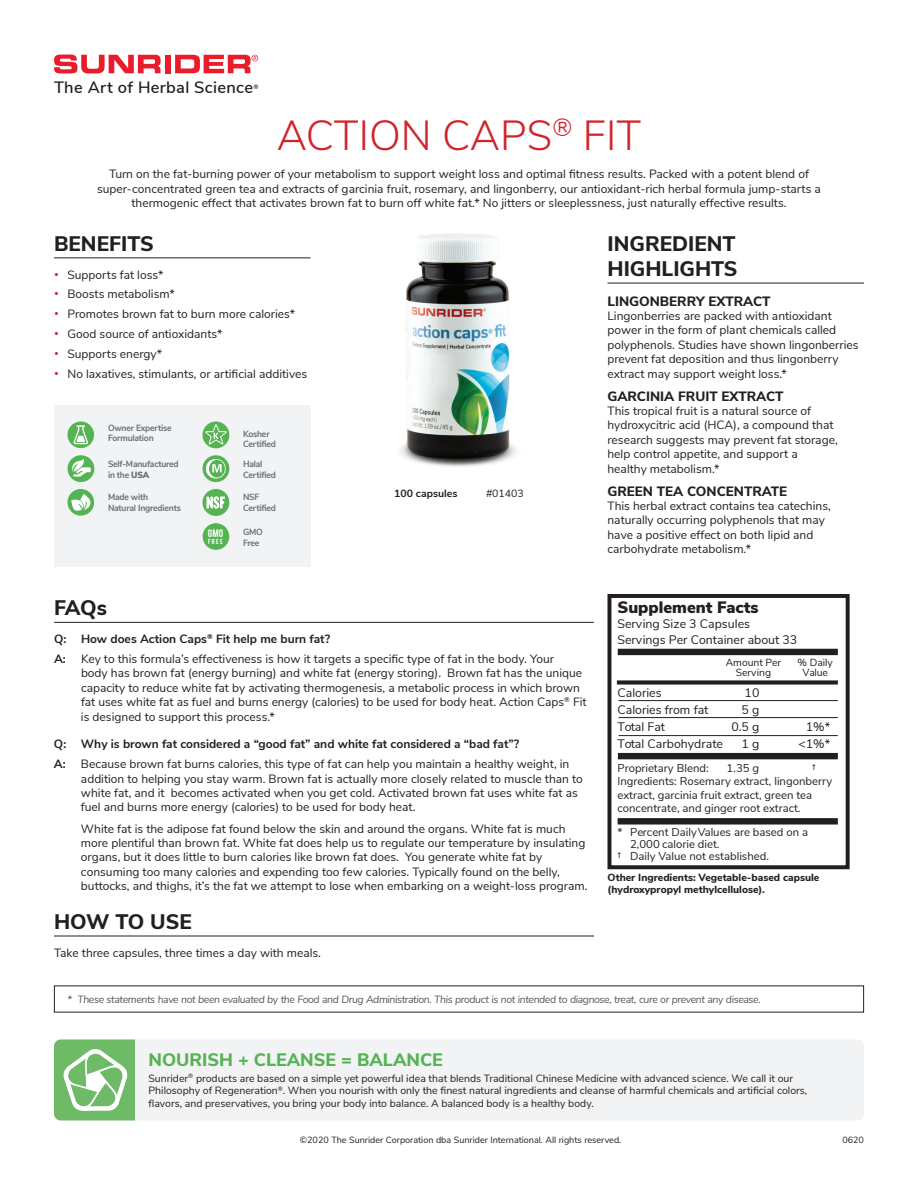
<style>
.page{position:relative;width:918px;height:1188px;background:#fff}
.page>*{position:absolute;margin:0;border:0;box-sizing:border-box;transform-origin:0 0}
.t1{font:300 42px "Nunito Sans";color:#d1232a}
.t2{font:800 21px/25.2px "Nunito Sans";color:#231f20}
.t3{font:800 18px "Nunito Sans";color:#55b353}
.t4{font:900 16.5px "Nunito Sans";color:#231f20}
.t5{font:600 16.35px "Nunito Sans";letter-spacing:.02em;color:#231f20}
.t6{font:800 13.5px "Nunito Sans";color:#231f20}
.t7{font:12.3px/15.5px "Nunito Sans";color:#231f20}
.t8{font:12px/14.4px "Nunito Sans";color:#231f20}
.t9{font:700 12px/19.8px "Nunito Sans";color:#231f20}
.t10{font:11.25px/13.4px "Nunito Sans";color:#231f20}
.t11{font:10.5px/12.6px "Nunito Sans";color:#231f20}
.t12{font:italic 10.5px "Nunito Sans";letter-spacing:-.04em;color:#57585a}
.t13{font:700 10.5px "Nunito Sans";color:#231f20}
.t14{font:800 10.35px/12.3px "Nunito Sans";color:#231f20}
.t15{font:10.35px/10.4px "Nunito Sans";color:#231f20;text-align:center}
.t16{font:700 9px/10.5px "Nunito Sans";letter-spacing:-.02em;color:#6c6d70;scale:.95 1}
.t17{font:9px "Nunito Sans";color:#231f20}
.t18{font:8.55px "Bebas";color:#fff}
.t19{font:600 6.45px "Nunito Sans";color:#231f20}
.t20{font:5.7px "Bebas";color:#fff}
.s1{font-family:"Arvo";color:#d1232a}
.s2{font-weight:900}
</style>
<div class="page">
<svg style="left:54px;top:55px;width:107px;height:18px"></svg>
<div style="left:165px;top:55px;width:6px;height:18px;background:#ea1c2b"></div>
<svg style="left:175px;top:55px;width:83px;height:18px"></svg>
<div style="left:135px;top:1040px;width:729px;height:80px;background:#f2f3f4"></div>
<svg style="left:54px;top:985px;width:81px;height:135px"></svg>
<hr style="left:54px;top:257px;width:256px;height:1px;background:#231f20">
<div style="left:54px;top:405px;width:256px;height:162px;background:#f2f3f4"></div>
<svg style="left:67px;top:489px;width:27px;height:27px"></svg>
<svg style="left:71px;top:494px;width:21px;height:17px"></svg>
<div style="left:67px;top:422px;width:27px;height:26px;background:#55b353;border-radius:50%"></div>
<svg style="left:73px;top:425px;width:15px;height:19px"></svg>
<div style="left:68px;top:455px;width:26px;height:27px;background:#55b353;border-radius:50%"></div>
<svg style="left:70px;top:459px;width:21px;height:18px"></svg>
<div style="left:203px;top:455px;width:26px;height:27px;background:#55b353;border-radius:50%"></div>
<svg style="left:206px;top:459px;width:20px;height:19px"></svg>
<svg style="left:203px;top:421px;width:26px;height:27px"></svg>
<svg style="left:205px;top:424px;width:22px;height:20px"></svg>
<svg style="left:202px;top:489px;width:27px;height:27px"></svg>
<svg style="left:203px;top:523px;width:26px;height:27px"></svg>
<div style="left:204px;top:525px;width:23px;height:23px;background:#55b352;border-radius:50%"></div>
<hr style="left:608px;top:283px;width:256px;height:1px;background:#231f20">
<hr style="left:54px;top:622px;width:540px;height:1px;background:#231f20">
<hr style="left:54px;top:936px;width:540px;height:1px;background:#231f20">
<img style="left:400px;top:233px;width:117px;height:234px">
<div style="left:608px;top:594px;width:242px;height:275px;border:4px solid #231f20"></div>
<div style="left:618px;top:649px;width:220px;height:6px;background:#231f20"></div>
<div style="left:617px;top:680px;width:221px;height:5px;background:#231f20"></div>
<div style="left:618px;top:818px;width:220px;height:7px;background:#231f20"></div>
<div style="left:618px;top:753px;width:220px;height:6px;background:#231f20"></div>
<hr style="left:619px;top:700px;width:219px;height:1px;background:#231f20">
<hr style="left:619px;top:717px;width:219px;height:1px;background:#231f20">
<hr style="left:619px;top:735px;width:219px;height:1px;background:#231f20">
<h3 class="t5" style="left:54px;top:75px;width:201px">The Art of Herbal Science</h3>
<p class="t19" style="left:254px;top:82px;width:7px">®</p>
<h1 class="t1" style="left:277px;top:105px;width:366px">ACTION CAPS<sup>®</sup> FIT</h1>
<p class="t8" style="left:97px;top:166px;width:725px;text-align:center">Turn on the fat-burning power of your metabolism to support weight loss and optimal fitness results. Packed with a potent blend of super-concentrated green tea and extracts of garcinia fruit, rosemary, and lingonberry, our antioxidant-rich herbal formula jump-starts a thermogenic effect that activates brown fat to burn off white fat.* No jitters or sleeplessness, just naturally effective results.</p>
<h2 class="t2" style="left:54px;top:230px;width:101px">BENEFITS</h2>
<p class="t8" style="left:54px;top:267px;width:111px"><span class="s1">•</span> Supports fat loss*</p>
<p class="t8" style="left:54px;top:286px;width:122px"><span class="s1">•</span> Boosts metabolism*</p>
<p class="t8" style="left:54px;top:306px;width:243px"><span class="s1">•</span> Promotes brown fat to burn more calories*</p>
<p class="t8" style="left:54px;top:326px;width:170px"><span class="s1">•</span> Good source of antioxidants*</p>
<p class="t8" style="left:54px;top:346px;width:110px"><span class="s1">•</span> Supports energy*</p>
<p class="t8" style="left:54px;top:366px;width:255px"><span class="s1">•</span> No laxatives, stimulants, or artificial additives</p>
<h2 class="t2" style="left:608px;top:230px;width:132px">INGREDIENT<br>HIGHLIGHTS</h2>
<p class="t6" style="left:608px;top:291px;width:164px">LINGONBERRY EXTRACT</p>
<p class="t8" style="left:608px;top:308px;width:253px">Lingonberries are packed with antioxidant power in the form of plant chemicals called polyphenols. Studies have shown lingonberries prevent fat deposition and thus lingonberry extract may support weight loss.*</p>
<p class="t6" style="left:608px;top:386px;width:178px">GARCINIA FRUIT EXTRACT</p>
<p class="t8" style="left:608px;top:403px;width:232px">This tropical fruit is a natural source of hydroxycitric acid (HCA), a compound that research suggests may prevent fat storage, help control appetite, and support a healthy metabolism.*</p>
<p class="t6" style="left:608px;top:481px;width:181px">GREEN TEA CONCENTRATE</p>
<p class="t8" style="left:607px;top:498px;width:225px">This herbal extract contains tea catechins, naturally occurring polyphenols that may have a positive effect on both lipid and carbohydrate metabolism.*</p>
<p class="t16" style="left:108px;top:422px;width:69px">Owner Expertise<br>Formulation</p>
<p class="t16" style="left:108px;top:459px;width:76px">Self-Manufactured in the <span class="s2">USA</span></p>
<p class="t16" style="left:243px;top:459px;width:36px">Halal<br>Certified</p>
<p class="t16" style="left:243px;top:428px;width:36px">Kosher<br>Certified</p>
<p class="t13" style="left:394px;top:485px;width:65px">100 capsules</p>
<p class="t11" style="left:486px;top:486px;width:39px">#01403</p>
<p class="t16" style="left:108px;top:491px;width:78px">Made with<br>Natural Ingredients</p>
<p class="t16" style="left:243px;top:491px;width:36px">NSF<br>Certified</p>
<p class="t18" style="left:208px;top:527px;width:17px">GMO</p>
<p class="t20" style="left:208px;top:537px;width:16px">FREE</p>
<p class="t16" style="left:243px;top:526px;width:22px">GMO<br>Free</p>
<h2 class="t2" style="left:54px;top:594px;width:54px">FAQs</h2>
<p class="t9" style="left:54px;top:628px;width:278px">Q: How does Action Caps<sup>®</sup> Fit help me burn fat?<br>A:</p>
<p class="t8" style="left:81px;top:651px;width:507px">Key to this formula’s effectiveness is how it targets a specific type of fat in the body. Your<br>body has brown fat (energy burning) and white fat (energy storing). Brown fat has the unique capacity to reduce white fat by activating thermogenesis, a metabolic process in which brown fat uses white fat as fuel and burns energy (calories) to be used for body heat. Action Caps<sup>®</sup> Fit is designed to support this process.*</p>
<p class="t9" style="left:54px;top:734px;width:467px">Q: Why is brown fat considered a “good fat” and white fat considered a “bad fat”?<br>A:</p>
<p class="t8" style="left:81px;top:756px;width:503px">Because brown fat burns calories, this type of fat can help you maintain a healthy weight, in addition to helping you stay warm. Brown fat is actually more closely related to muscle than to white fat, and it becomes activated when you get cold. Activated brown fat uses white fat as fuel and burns more energy (calories) to be used for body heat.</p>
<p class="t8" style="left:81px;top:820px;width:508px">White fat is the adipose fat found below the skin and around the organs. White fat is much more plentiful than brown fat. White fat does help us to regulate our temperature by insulating organs, but it does little to burn calories like brown fat does. You generate white fat by consuming too many calories and expending too few calories. Typically found on the belly, buttocks, and thighs, it’s the fat we attempt to lose when embarking on a weight-loss program.</p>
<h2 class="t2" style="left:54px;top:908px;width:139px">HOW TO USE</h2>
<p class="t8" style="left:54px;top:945px;width:269px">Take three capsules, three times a day with meals.</p>
<h3 class="t4" style="left:617px;top:595px;width:143px">Supplement Facts</h3>
<p class="t7" style="left:617px;top:616px;width:181px">Serving Size 3 Capsules<br>Servings Per Container about 33</p>
<p class="t15" style="left:726px;top:656px;width:57px">Amount Per<br>Serving</p>
<p class="t15" style="left:798px;top:656px;width:37px">% Daily<br>Value</p>
<p class="t7" style="left:617px;top:684px;width:46px">Calories</p>
<p class="t7" style="left:745px;top:684px;width:16px">10</p>
<p class="t7" style="left:617px;top:701px;width:93px">Calories from fat</p>
<p class="t7" style="left:742px;top:701px;width:19px">5 g</p>
<p class="t7" style="left:617px;top:718px;width:49px">Total Fat</p>
<p class="t7" style="left:731px;top:718px;width:30px">0.5 g</p>
<p class="t7" style="left:806px;top:718px;width:26px">1%*</p>
<p class="t7" style="left:617px;top:735px;width:107px">Total Carbohydrate</p>
<p class="t7" style="left:742px;top:735px;width:19px">1 g</p>
<p class="t7" style="left:798px;top:735px;width:33px">&lt;1%*</p>
<p class="t10" style="left:617px;top:761px;width:216px;text-indent:195px">†<br>Ingredients: Rosemary extract, lingonberry extract, garcinia fruit extract, green tea concentrate, and ginger root extract.</p>
<p class="t10" style="left:617px;top:761px;width:93px">Proprietary Blend:</p>
<p class="t10" style="left:727px;top:761px;width:34px">1.35 g</p>
<p class="t10" style="left:617px;top:824px;width:192px">* Percent Daily Values are based on a</p>
<p class="t10" style="left:630px;top:837px;width:91px">2,000 calorie diet.</p>
<p class="t10" style="left:617px;top:849px;width:153px">† Daily Value not established.</p>
<p class="t14" style="left:608px;top:871px;width:213px">Other Ingredients: Vegetable-based capsule (hydroxypropyl methylcellulose).</p>
<p class="t12" style="left:68px;top:992px;width:695px">* These statements have not been evaluated by the Food and Drug Administration. This product is not intended to diagnose, treat, cure or prevent any disease.</p>
<h3 class="t3" style="left:148px;top:1047px;width:296px">NOURISH + CLEANSE = BALANCE</h3>
<p class="t11" style="left:148px;top:1071px;width:660px">Sunrider<sup>®</sup> products are based on a simple yet powerful idea that blends Traditional Chinese Medicine with advanced science. We call it our<br>Philosophy of Regeneration<sup>®</sup>. When you nourish with only the finest natural ingredients and cleanse of harmful chemicals and artificial colors, flavors, and preservatives, you bring your body into balance. A balanced body is a healthy body.</p>
<p class="t17" style="left:300px;top:1133px;width:323px">©2020 The Sunrider Corporation dba Sunrider International. All rights reserved.</p>
<p class="t17" style="left:842px;top:1133px;width:23px">0620</p>
</div>
